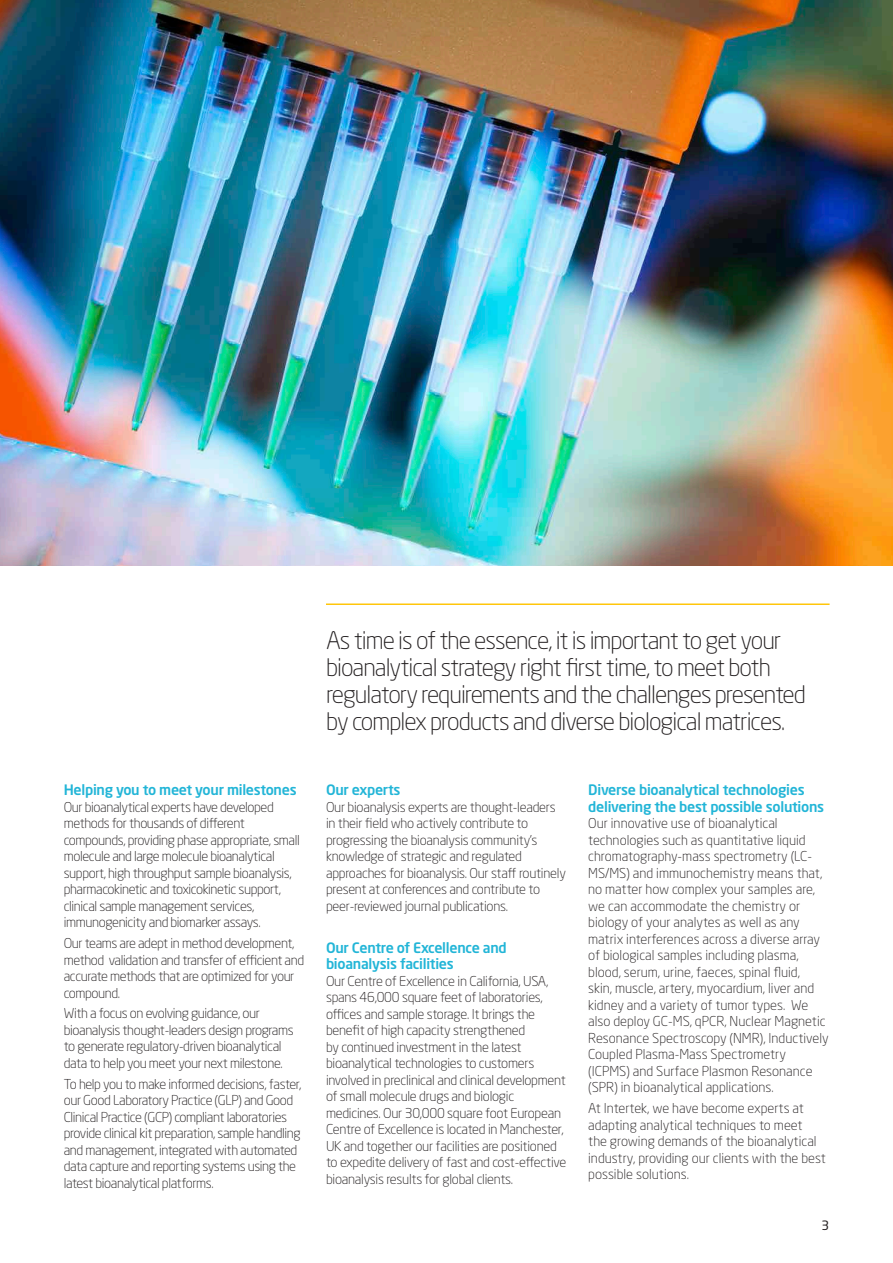
<style>
.page{position:relative;width:893px;height:1263px;background:#fff}
.page>*{position:absolute;margin:0;border:0;box-sizing:border-box;transform-origin:0 0}
.t1{font:300 24px/27px "Neo Sans Std";letter-spacing:-.04em;color:#231f20}
.t2{font:500 14.25px/16.5px "Neo Sans Std";letter-spacing:-.02em;color:#22b5d7}
.t3{font:300 13.5px/16.5px "Neo Sans Std";letter-spacing:-.02em;color:#231f20}
.t4{font:300 13.5px/16.5px "Neo Sans Std";color:#231f20}
.t5{font:12.75px "Neo Sans Std";color:#231f20}
</style>
<div class="page">
<hr style="left:326px;top:603px;width:504px;height:2px;background:#ffc60a">
<img style="left:0;top:0;width:893px;height:566px">
<p class="t2" style="left:64px;top:782px;width:234px">Helping you to meet your milestones</p>
<p class="t3" style="left:64px;top:799px;width:238px">Our bioanalytical experts have developed methods for thousands of different compounds, providing phase appropriate, small molecule and large molecule bioanalytical support, high throughput sample bioanalysis, pharmacokinetic and toxicokinetic support, clinical sample management services, immunogenicity and biomarker assays.</p>
<p class="t3" style="left:64px;top:935px;width:242px">Our teams are adept in method development, method validation and transfer of efficient and accurate methods that are optimized for your compound.</p>
<p class="t3" style="left:64px;top:1005px;width:231px">With a focus on evolving guidance, our bioanalysis thought-leaders design programs to generate regulatory-driven bioanalytical data to help you meet your next milestone.</p>
<p class="t3" style="left:64px;top:1075px;width:239px">To help you to make informed decisions, faster, our Good Laboratory Practice (GLP) and Good Clinical Practice (GCP) compliant laboratories provide clinical kit preparation, sample handling and management, integrated with automated data capture and reporting systems using the latest bioanalytical platforms.</p>
<h1 class="t1" style="left:326px;top:626px;width:481px">As time is of the essence, it is important to get your bioanalytical strategy right first time, to meet both regulatory requirements and the challenges presented by complex products and diverse biological matrices.</h1>
<p class="t2" style="left:326px;top:782px;width:76px">Our experts</p>
<p class="t3" style="left:326px;top:799px;width:241px">Our bioanalysis experts are thought-leaders in their field who actively contribute to progressing the bioanalysis community’s knowledge of strategic and regulated approaches for bioanalysis. Our staff routinely present at conferences and contribute to peer-reviewed journal publications.</p>
<p class="t2" style="left:326px;top:939px;width:182px">Our Centre of Excellence and bioanalysis facilities</p>
<p class="t3" style="left:326px;top:972px;width:242px">Our Centre of Excellence in California, USA, spans 46,000 square feet of laboratories, offices and sample storage. It brings the benefit of high capacity strengthened<br>by continued investment in the latest bioanalytical technologies to customers involved in preclinical and clinical development of small molecule drugs and biologic medicines. Our 30,000 square foot European Centre of Excellence is located in Manchester, UK and together our facilities are positioned to expedite delivery of fast and cost-effective bioanalysis results for global clients.</p>
<p class="t2" style="left:588px;top:782px;width:237px">Diverse bioanalytical technologies delivering the best possible solutions</p>
<p class="t4" style="left:588px;top:815px;width:242px">Our innovative use of bioanalytical technologies such as quantitative liquid chromatography-mass spectrometry (LC-MS/MS) and immunochemistry means that, no matter how complex your samples are, we can accommodate the chemistry or biology of your analytes as well as any matrix interferences across a diverse array of biological samples including plasma, blood, serum, urine, faeces, spinal fluid,<br>skin, muscle, artery, myocardium, liver and kidney and a variety of tumor types. We also deploy GC-MS, qPCR, Nuclear Magnetic Resonance Spectroscopy (NMR), Inductively Coupled Plasma-Mass Spectrometry (ICPMS) and Surface Plasmon Resonance (SPR) in bioanalytical applications.</p>
<p class="t4" style="left:588px;top:1100px;width:239px">At Intertek, we have become experts at adapting analytical techniques to meet<br>the growing demands of the bioanalytical industry, providing our clients with the best possible solutions.</p>
<p class="t5" style="left:821px;top:1218px;width:9px">3</p>
</div>
